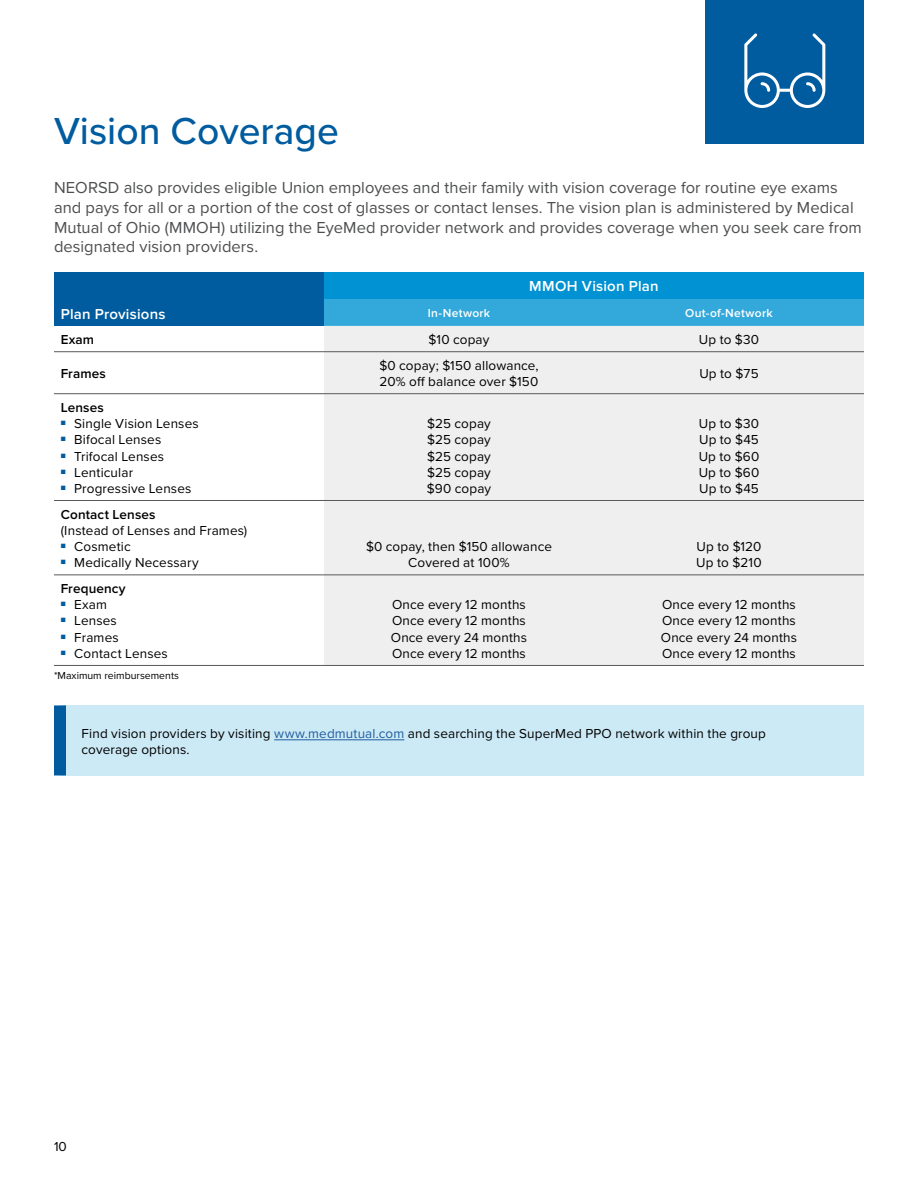
<style>
.page{position:relative;width:918px;height:1188px;background:#fff}
.page>*{position:absolute;margin:0;border:0;box-sizing:border-box;transform-origin:0 0}
.t1{font:500 39px "Proxima Nova";color:#005c9f}
.t2{font:16.5px/19.8px "Proxima Nova";letter-spacing:.005em;color:#4d4e4f}
.t3{font:600 15px "Proxima Nova";letter-spacing:.015em;color:#fff}
.t4{font:13.5px/16.2px "Proxima Nova";letter-spacing:.01em;color:#000;text-align:justify}
.t5{font:600 13.5px "Proxima Nova";letter-spacing:.01em;color:#000}
.t6{font:600 12px "Proxima Nova";letter-spacing:.025em;color:#fff}
.t7{font:10.5px "Proxima Nova";color:#000}
.s1{color:#215e9e}
</style>
<div class="page">
<div style="left:706px;top:0;width:158px;height:144px;background:#005c9f"></div>
<div style="left:54px;top:272px;width:270px;height:54px;background:#005c9f"></div>
<div style="left:324px;top:272px;width:540px;height:27px;background:#0092d2"></div>
<div style="left:324px;top:299px;width:540px;height:27px;background:#33a8db"></div>
<div style="left:324px;top:326px;width:540px;height:339px;background:#efeff0"></div>
<hr style="left:54px;top:351px;width:270px;height:1px;background:#58595b">
<hr style="left:324px;top:351px;width:270px;height:1px;background:#58595b">
<hr style="left:594px;top:351px;width:270px;height:1px;background:#58595b">
<hr style="left:54px;top:393px;width:270px;height:1px;background:#58595b">
<hr style="left:324px;top:393px;width:270px;height:1px;background:#58595b">
<hr style="left:594px;top:393px;width:270px;height:1px;background:#58595b">
<hr style="left:54px;top:500px;width:270px;height:1px;background:#58595b">
<hr style="left:324px;top:500px;width:270px;height:1px;background:#58595b">
<hr style="left:594px;top:500px;width:270px;height:1px;background:#58595b">
<hr style="left:54px;top:574px;width:270px;height:1px;background:#58595b">
<hr style="left:324px;top:574px;width:270px;height:1px;background:#58595b">
<hr style="left:594px;top:574px;width:270px;height:1px;background:#58595b">
<hr style="left:54px;top:665px;width:270px;height:1px;background:#58595b">
<hr style="left:324px;top:665px;width:270px;height:1px;background:#58595b">
<hr style="left:594px;top:665px;width:270px;height:1px;background:#58595b">
<div style="left:60px;top:705px;width:804px;height:71px;background:#cce9f6"></div>
<div style="left:54px;top:705px;width:12px;height:70px;background:#005c9f"></div>
<hr style="left:274px;top:739px;width:130px;height:1px;background:#215e9e">
<svg style="left:744px;top:33px;width:81px;height:75px"></svg>
<h1 class="t1" style="left:54px;top:102px;width:286px">Vision Coverage</h1>
<p class="t2" style="left:54px;top:177px;width:809px">NEORSD also provides eligible Union employees and their family with vision coverage for routine eye exams and pays for all or a portion of the cost of glasses or contact lenses. The vision plan is administered by Medical Mutual of Ohio (MMOH) utilizing the EyeMed provider network and provides coverage when you seek care from designated vision providers.</p>
<p class="t3" style="left:61px;top:306px;width:106px">Plan Provisions</p>
<p class="t3" style="left:529px;top:278px;width:131px">MMOH Vision Plan</p>
<p class="t6" style="left:428px;top:306px;width:64px">In-Network</p>
<p class="t6" style="left:685px;top:306px;width:89px">Out-of-Network</p>
<p class="t5" style="left:61px;top:332px;width:35px">Exam</p>
<p class="t4" style="left:429px;top:331px;width:62px">$10 copay</p>
<p class="t4" style="left:699px;top:331px;width:62px">Up to $30</p>
<p class="t5" style="left:61px;top:366px;width:47px">Frames</p>
<p class="t4" style="left:379px;top:357px;width:161px">$0 copay; $150 allowance,<br>20% off balance over $150</p>
<p class="t4" style="left:699px;top:365px;width:61px">Up to $75</p>
<p class="t5" style="left:61px;top:400px;width:44px">Lenses</p>
<p class="t4" style="left:61px;top:415px;width:139px"><sup>■</sup> Single Vision Lenses</p>
<p class="t4" style="left:61px;top:431px;width:102px"><sup>■</sup> Bifocal Lenses</p>
<p class="t4" style="left:61px;top:447px;width:105px"><sup>■</sup> Trifocal Lenses</p>
<p class="t4" style="left:61px;top:464px;width:74px"><sup>■</sup> Lenticular</p>
<p class="t4" style="left:61px;top:480px;width:132px"><sup>■</sup> Progressive Lenses</p>
<p class="t4" style="left:427px;top:415px;width:66px">$25 copay $25 copay $25 copay $25 copay $90 copay</p>
<p class="t4" style="left:699px;top:415px;width:62px">Up to $30<br>Up to $45<br>Up to $60<br>Up to $60<br>Up to $45</p>
<p class="t5" style="left:61px;top:506px;width:96px">Contact Lenses</p>
<p class="t4" style="left:61px;top:522px;width:188px">(Instead of Lenses and Frames)</p>
<p class="t4" style="left:61px;top:538px;width:71px"><sup>■</sup> Cosmetic</p>
<p class="t4" style="left:61px;top:554px;width:140px"><sup>■</sup> Medically Necessary</p>
<p class="t5" style="left:61px;top:581px;width:67px">Frequency</p>
<p class="t4" style="left:61px;top:596px;width:48px"><sup>■</sup> Exam</p>
<p class="t4" style="left:61px;top:612px;width:58px"><sup>■</sup> Lenses</p>
<p class="t4" style="left:61px;top:629px;width:59px"><sup>■</sup> Frames</p>
<p class="t4" style="left:61px;top:645px;width:109px"><sup>■</sup> Contact Lenses</p>
<p class="t7" style="left:54px;top:668px;width:126px">*Maximum reimbursements</p>
<p class="t4" style="left:366px;top:538px;width:187px;text-align:center">$0 copay, then $150 allowance<br>Covered at 100%</p>
<p class="t4" style="left:696px;top:538px;width:67px">Up to $120<br>Up to $210</p>
<p class="t4" style="left:391px;top:596px;width:138px">Once every 12 months Once every 12 months Once every 24 months Once every 12 months</p>
<p class="t4" style="left:661px;top:596px;width:138px">Once every 12 months Once every 12 months Once every 24 months Once every 12 months</p>
<p class="t4" style="left:82px;top:725px;width:686px">Find vision providers by visiting <span class="s1">www.medmutual.com</span> and searching the SuperMed PPO network within the group coverage options.</p>
<p class="t4" style="left:54px;top:1138px;width:14px">10</p>
</div>
